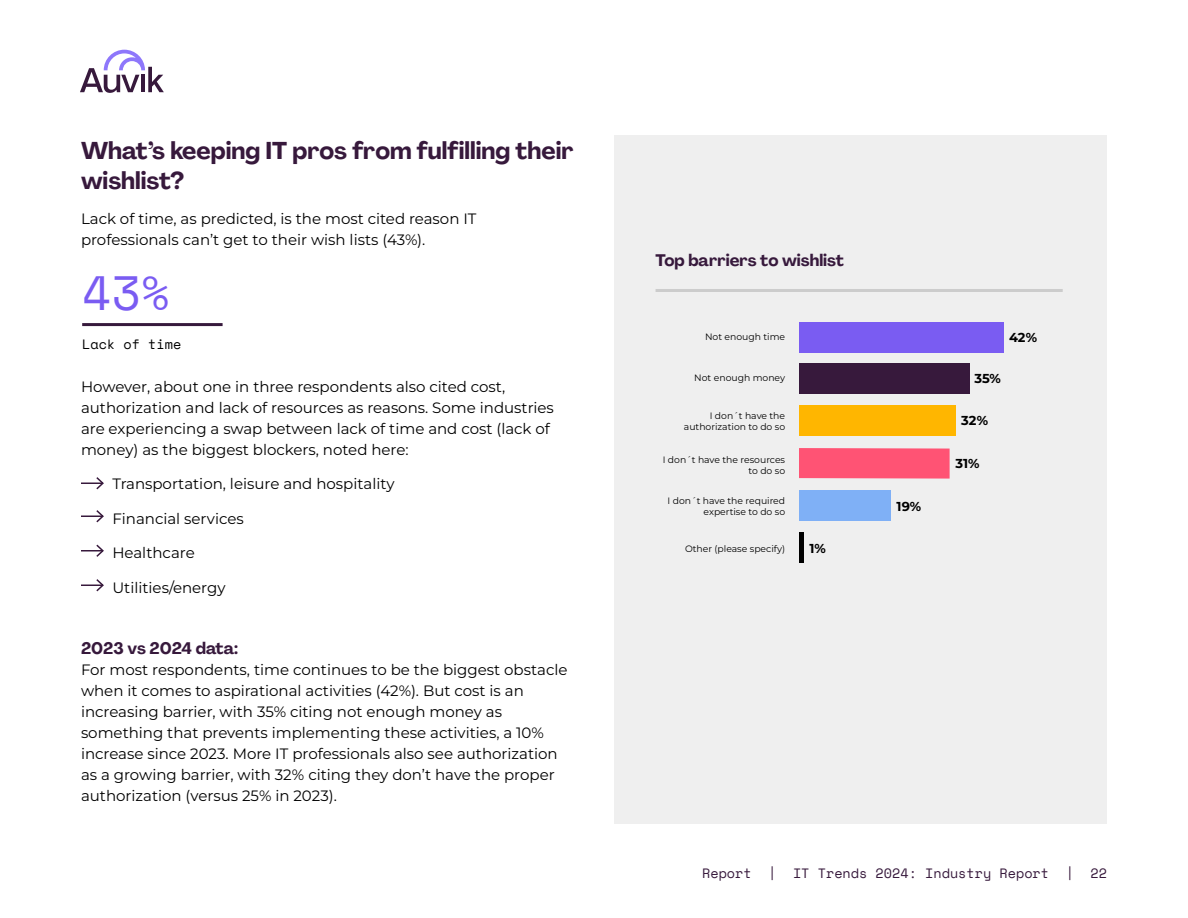
<style>
.page{position:relative;width:1188px;height:918px;background:#fff}
.page>*{position:absolute;margin:0;border:0;box-sizing:border-box;transform-origin:0 0}
.t1{font:48px "Space Mono";color:#7a5cf2}
.t2{font:700 24px/30px "PP Agrandir";color:#37193c}
.t3{font:700 16.5px "PP Agrandir";color:#37193c}
.t4{font:15px/21px "Montserrat";color:#000}
.t5{font:13.5px "Space Mono";color:#37193c}
.t6{font:13.5px "Space Mono";color:#000}
.t7{font:700 12.9px "Montserrat";color:#000}
.t8{font:9.3px/11.1px "Montserrat";color:#000;text-align:right}
</style>
<div class="page">
<svg style="left:80px;top:50px;width:84px;height:43px"></svg>
<svg style="left:81px;top:477px;width:23px;height:13px"></svg>
<svg style="left:81px;top:510px;width:23px;height:13px"></svg>
<hr style="left:81px;top:550px;width:22px;height:2px;background:#37193c">
<svg style="left:95px;top:544px;width:9px;height:13px"></svg>
<svg style="left:81px;top:579px;width:23px;height:13px"></svg>
<div style="left:614px;top:135px;width:493px;height:689px;background:#efefef"></div>
<div style="left:799px;top:533px;width:5px;height:30px;background:#000"></div>
<div style="left:799px;top:491px;width:92px;height:30px;background:#7fb0f6"></div>
<svg style="left:799px;top:448px;width:151px;height:31px;background:#fe5878"></svg>
<div style="left:799px;top:406px;width:156px;height:30px;background:#ffb600"></div>
<div style="left:799px;top:363px;width:170px;height:30px;background:#37193c"></div>
<div style="left:799px;top:322px;width:204px;height:30px;background:#7a5cf2"></div>
<hr style="left:656px;top:289px;width:407px;height:3px;background:#ccc">
<hr style="left:82px;top:323px;width:141px;height:3px;background:#37193c">
<h2 class="t2" style="left:81px;top:136px;width:494px">What’s keeping IT pros from fulfilling their wishlist?</h2>
<p class="t4" style="left:81px;top:207px;width:397px">Lack of time, as predicted, is the most cited reason IT professionals can’t get to their wish lists (43%).</p>
<h1 class="t1" style="left:82px;top:258px;width:90px">43%</h1>
<p class="t6" style="left:82px;top:334px;width:101px">Lack of time</p>
<p class="t4" style="left:81px;top:375px;width:474px">However, about one in three respondents also cited cost, authorization and lack of resources as reasons. Some industries are experiencing a swap between lack of time and cost (lack of money) as the biggest blockers, noted here:</p>
<p class="t4" style="left:112px;top:473px;width:284px">Transportation, leisure and hospitality</p>
<p class="t4" style="left:112px;top:507px;width:133px">Financial services</p>
<p class="t4" style="left:112px;top:542px;width:84px">Healthcare</p>
<p class="t4" style="left:112px;top:576px;width:115px">Utilities/energy</p>
<p class="t3" style="left:81px;top:638px;width:159px">2023 vs 2024 data:</p>
<p class="t4" style="left:81px;top:659px;width:488px">For most respondents, time continues to be the biggest obstacle when it comes to aspirational activities (42%). But cost is an increasing barrier, with 35% citing not enough money as something that prevents implementing these activities, a 10% increase since 2023. More IT professionals also see authorization as a growing barrier, with 32% citing they don’t have the proper authorization (versus 25% in 2023).</p>
<p class="t3" style="left:656px;top:250px;width:190px">Top barriers to wishlist</p>
<p class="t8" style="left:705px;top:331px;width:82px">Not enough time</p>
<p class="t8" style="left:694px;top:372px;width:92px">Not enough money</p>
<p class="t8" style="left:684px;top:410px;width:103px">I don´t have the authorization to do so</p>
<p class="t8" style="left:663px;top:454px;width:124px">I don´t have the resources to do so</p>
<p class="t8" style="left:668px;top:495px;width:119px">I don´t have the required expertise to do so</p>
<p class="t8" style="left:685px;top:543px;width:102px">Other (please specify)</p>
<p class="t7" style="left:810px;top:540px;width:18px">1%</p>
<p class="t7" style="left:897px;top:497px;width:26px">19%</p>
<p class="t7" style="left:1009px;top:328px;width:30px">42%</p>
<p class="t7" style="left:974px;top:369px;width:28px">35%</p>
<p class="t7" style="left:961px;top:411px;width:28px">32%</p>
<p class="t7" style="left:955px;top:454px;width:26px">31%</p>
<p class="t5" style="left:702px;top:863px;width:406px">Report | IT Trends 2024: Industry Report | 22</p>
</div>
